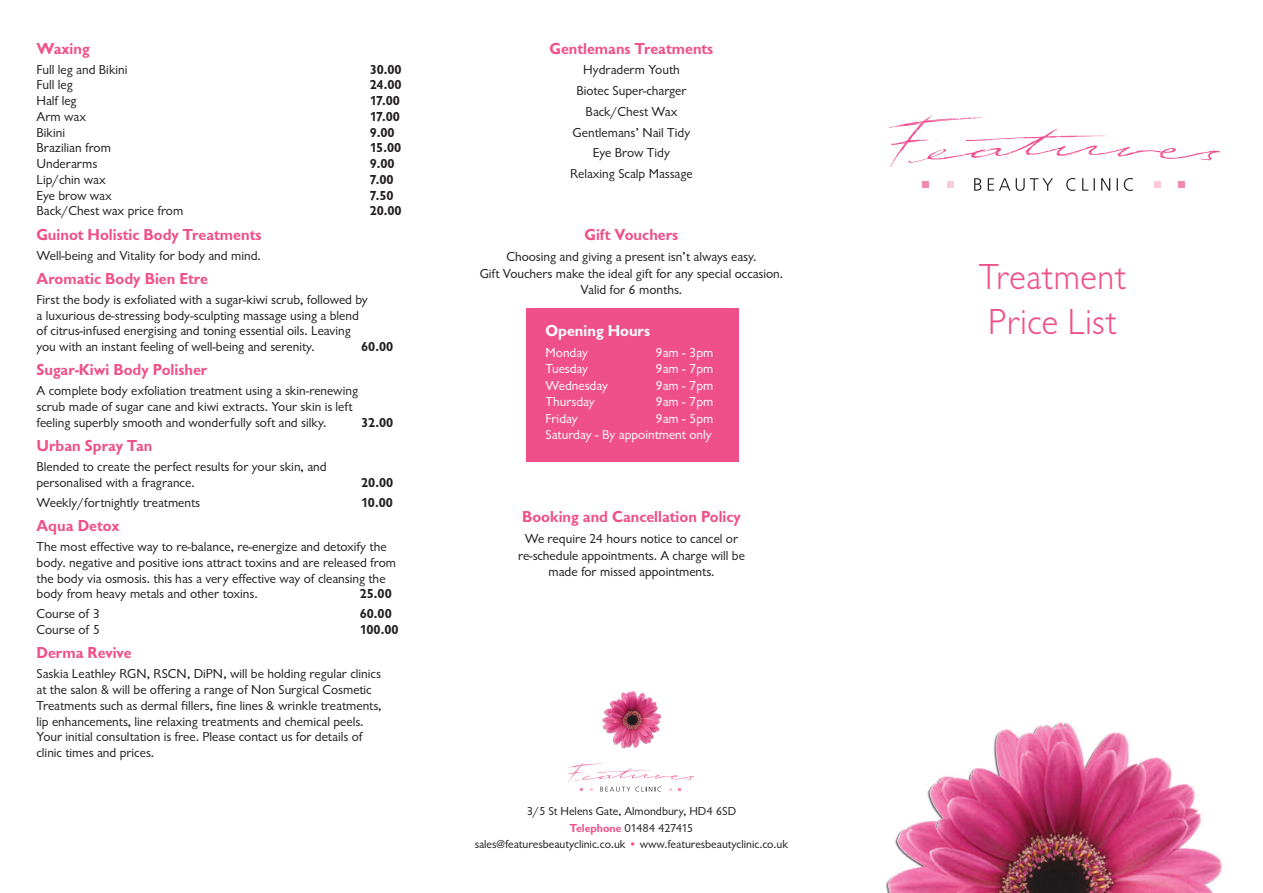
<style>
.page{position:relative;width:1263px;height:893px;background:#fff}
.page>*{position:absolute;margin:0;border:0;box-sizing:border-box;transform-origin:0 0}
.t1{font:300 37.5px/45px "Giltus T";color:#f05089}
.t2{font:700 16.5px "Giltus T";color:#f05089}
.t3{font:700 16.5px "Giltus T";color:#fff}
.t4{font:13.5px/15.8px "Giltus T";color:#231f20}
.t5{font:13.5px/16.5px "Giltus T";color:#fff;text-align:right}
.t6{font:700 13.5px "Giltus T";color:#231f20}
.t7{font:12px/16.5px "Giltus T";color:#231f20;text-align:center}
.s1{font-weight:700;color:#f05089}
.s2{color:#f05089}
</style>
<div class="page">
<svg style="left:974px;top:178px;width:7px;height:13px"></svg>
<svg style="left:988px;top:178px;width:22px;height:13px"></svg>
<svg style="left:1016px;top:178px;width:37px;height:13px"></svg>
<svg style="left:1066px;top:178px;width:9px;height:13px"></svg>
<svg style="left:1082px;top:178px;width:13px;height:13px"></svg>
<svg style="left:1101px;top:178px;width:9px;height:13px"></svg>
<svg style="left:1117px;top:178px;width:1px;height:13px"></svg>
<svg style="left:1124px;top:178px;width:9px;height:13px"></svg>
<div style="left:947px;top:181px;width:6px;height:7px;background:#f9cbd9"></div>
<div style="left:923px;top:181px;width:6px;height:7px;background:#f389ad"></div>
<div style="left:1178px;top:181px;width:6px;height:7px;background:#f389ad"></div>
<div style="left:1154px;top:181px;width:6px;height:7px;background:#f9cbd9"></div>
<svg style="left:889px;top:115px;width:331px;height:52px"></svg>
<svg style="left:568px;top:763px;width:126px;height:29px"></svg>
<img style="left:602px;top:691px;width:60px;height:58px">
<img style="left:885px;top:722px;width:339px;height:171px">
<div style="left:526px;top:308px;width:213px;height:154px;background:#f05089"></div>
<p class="t2" style="left:37px;top:38px;width:55px">Waxing</p>
<p class="t4" style="left:37px;top:61px;width:93px">Full leg and Bikini</p>
<p class="t6" style="left:370px;top:61px;width:34px">30.00</p>
<p class="t4" style="left:37px;top:77px;width:38px">Full leg</p>
<p class="t6" style="left:370px;top:77px;width:33px">24.00</p>
<p class="t4" style="left:37px;top:92px;width:42px">Half leg</p>
<p class="t6" style="left:370px;top:92px;width:32px">17.00</p>
<p class="t4" style="left:37px;top:108px;width:51px">Arm wax</p>
<p class="t6" style="left:370px;top:108px;width:32px">17.00</p>
<p class="t4" style="left:37px;top:124px;width:30px">Bikini</p>
<p class="t6" style="left:370px;top:124px;width:26px">9.00</p>
<p class="t4" style="left:37px;top:140px;width:76px">Brazilian from</p>
<p class="t6" style="left:370px;top:140px;width:33px">15.00</p>
<p class="t4" style="left:37px;top:155px;width:62px">Underarms</p>
<p class="t6" style="left:370px;top:155px;width:26px">9.00</p>
<p class="t4" style="left:37px;top:171px;width:71px">Lip/chin wax</p>
<p class="t6" style="left:370px;top:171px;width:25px">7.00</p>
<p class="t4" style="left:37px;top:187px;width:77px">Eye brow wax</p>
<p class="t6" style="left:370px;top:187px;width:25px">7.50</p>
<p class="t4" style="left:37px;top:203px;width:148px">Back/Chest wax price from</p>
<p class="t6" style="left:370px;top:203px;width:34px">20.00</p>
<p class="t2" style="left:37px;top:224px;width:227px">Guinot Holistic Body Treatments</p>
<p class="t4" style="left:37px;top:247px;width:226px">Well-being and Vitality for body and mind.</p>
<p class="t2" style="left:37px;top:268px;width:173px">Aromatic Body Bien Etre</p>
<p class="t4" style="left:37px;top:291px;width:333px">First the body is exfoliated with a sugar-kiwi scrub, followed by a luxurious de-stressing body-sculpting massage using a blend of citrus-infused energising and toning essential oils. Leaving you with an instant feeling of well-being and serenity.</p>
<p class="t6" style="left:361px;top:338px;width:34px">60.00</p>
<p class="t2" style="left:37px;top:360px;width:172px">Sugar-Kiwi Body Polisher</p>
<p class="t4" style="left:37px;top:383px;width:323px">A complete body exfoliation treatment using a skin-renewing scrub made of sugar cane and kiwi extracts. Your skin is left feeling superbly smooth and wonderfully soft and silky.</p>
<p class="t6" style="left:361px;top:414px;width:34px">32.00</p>
<p class="t2" style="left:37px;top:436px;width:117px">Urban Spray Tan</p>
<p class="t4" style="left:37px;top:459px;width:292px">Blended to create the perfect results for your skin, and personalised with a fragrance.</p>
<p class="t6" style="left:361px;top:474px;width:34px">20.00</p>
<p class="t4" style="left:37px;top:494px;width:165px">Weekly/fortnightly treatments</p>
<p class="t6" style="left:361px;top:494px;width:33px">10.00</p>
<p class="t2" style="left:37px;top:516px;width:84px">Aqua Detox</p>
<p class="t4" style="left:37px;top:539px;width:361px">The most effective way to re-balance, re-energize and detoxify the body. negative and positive ions attract toxins and are released from the body via osmosis. this has a very effective way of cleansing the body from heavy metals and other toxins.</p>
<p class="t6" style="left:360px;top:586px;width:34px">25.00</p>
<p class="t4" style="left:37px;top:606px;width:65px">Course of 3</p>
<p class="t6" style="left:360px;top:606px;width:34px">60.00</p>
<p class="t4" style="left:37px;top:622px;width:65px">Course of 5</p>
<p class="t6" style="left:360px;top:621px;width:40px">100.00</p>
<p class="t2" style="left:37px;top:643px;width:97px">Derma Revive</p>
<p class="t4" style="left:37px;top:666px;width:347px">Saskia Leathley RGN, RSCN, DiPN, will be holding regular clinics at the salon &amp; will be offering a range of Non Surgical Cosmetic Treatments such as dermal fillers, fine lines &amp; wrinkle treatments, lip enhancements, line relaxing treatments and chemical peels.<br>Your initial consultation is free. Please contact us for details of clinic times and prices.</p>
<p class="t2" style="left:549px;top:38px;width:165px">Gentlemans Treatments</p>
<p class="t4" style="left:570px;top:59px;width:124px;line-height:20.7px;text-align:center">Hydraderm Youth<br>Biotec Super-charger<br>Back/Chest Wax<br>Gentlemans’ Nail Tidy<br>Eye Brow Tidy<br>Relaxing Scalp Massage</p>
<p class="t2" style="left:584px;top:225px;width:95px">Gift Vouchers</p>
<p class="t4" style="left:480px;top:248px;width:305px;line-height:16.5px;text-align:center">Choosing and giving a present isn’t always easy.<br>Gift Vouchers make the ideal gift for any special occasion.<br>Valid for 6 months.</p>
<p class="t3" style="left:546px;top:321px;width:106px">Opening Hours</p>
<p class="t5" style="left:546px;top:344px;width:44px">Monday</p>
<p class="t5" style="left:655px;top:344px;width:59px">9am - 3pm</p>
<p class="t5" style="left:546px;top:361px;width:44px">Tuesday</p>
<p class="t5" style="left:655px;top:361px;width:59px">9am - 7pm</p>
<p class="t5" style="left:546px;top:377px;width:64px">Wednesday</p>
<p class="t5" style="left:655px;top:377px;width:59px">9am - 7pm</p>
<p class="t5" style="left:546px;top:394px;width:51px">Thursday</p>
<p class="t5" style="left:655px;top:394px;width:59px">9am - 7pm</p>
<p class="t5" style="left:546px;top:410px;width:34px">Friday</p>
<p class="t5" style="left:546px;top:410px;width:169px">9am - 5pm<br>Saturday - By appointment only</p>
<p class="t2" style="left:522px;top:507px;width:220px">Booking and Cancellation Policy</p>
<p class="t4" style="left:518px;top:530px;width:228px;line-height:16.5px;text-align:center">We require 24 hours notice to cancel or re-schedule appointments. A charge will be made for missed appointments.</p>
<p class="t7" style="left:475px;top:803px;width:315px">3/5 St Helens Gate, Almondbury, HD4 6SD<br><span class="s1">Telephone</span> 01484 427415<br>sales@featuresbeautyclinic.co.uk <span class="s2">•</span> www.featuresbeautyclinic.co.uk</p>
<h1 class="t1" style="left:979px;top:253px;width:149px">Treatment<br>Price List</h1>
</div>
